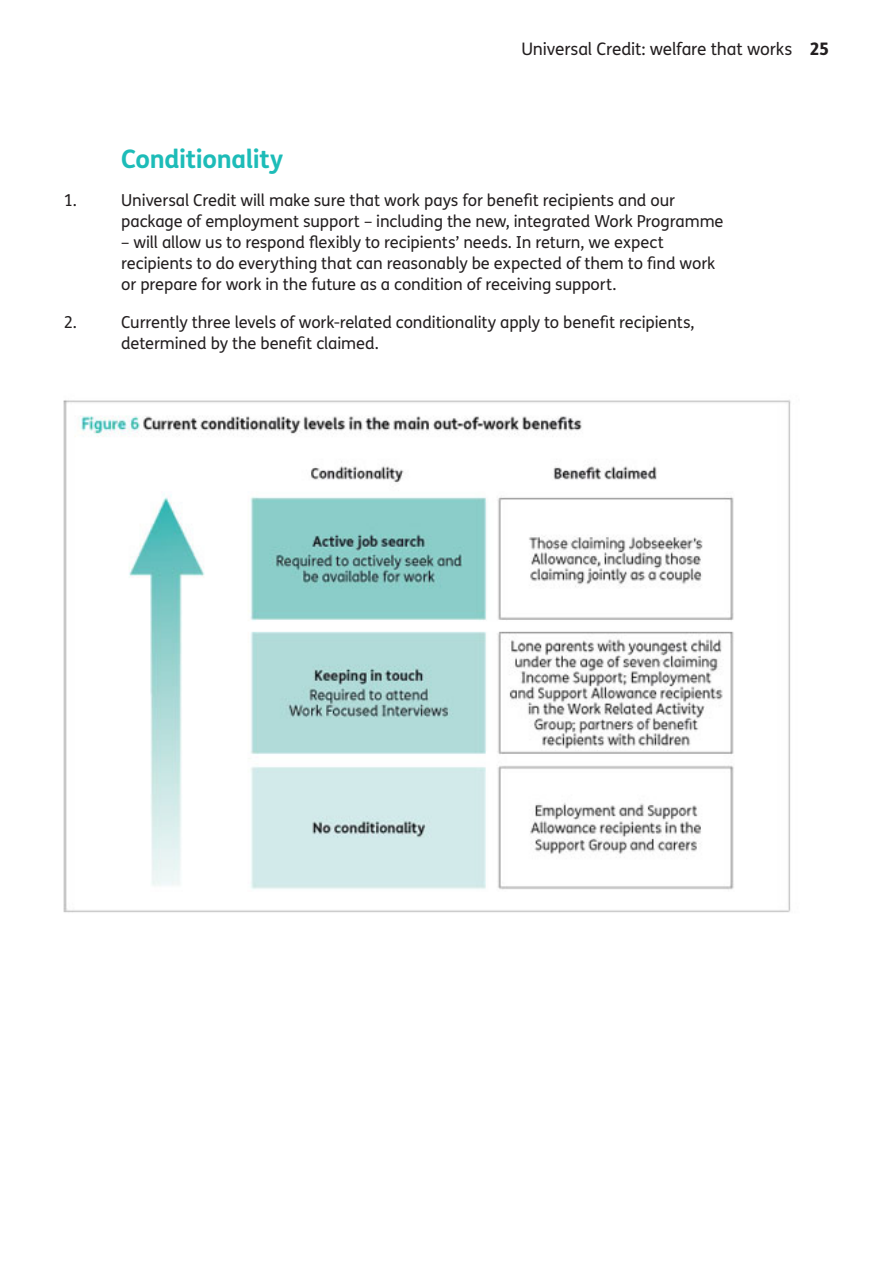
<style>
.page{position:relative;width:893px;height:1263px;background:#fff}
.page>*{position:absolute;margin:0;border:0;box-sizing:border-box;transform-origin:0 0}
.Heading_1{font:700 25.5px "FS Me";letter-spacing:-.015em;color:#1dbcb8}
.t1{font:17.25px "FS Me";letter-spacing:-.01em;color:#231f20}
.Body_text_-_Numbered{font:16.5px/21px "FS Me";letter-spacing:-.005em;color:#231f20}
.s1{font-weight:800}
</style>
<div class="page">
<img style="left:63px;top:400px;width:728px;height:513px">
<h3 class="Heading_1" style="left:121px;top:143px;width:164px">Conditionality</h3>
<p class="t1" style="left:521px;top:39px;width:309px">Universal Credit: welfare that works <span class="s1">25</span></p>
<p class="Body_text_-_Numbered" style="left:64px;top:190px;width:14px">1.</p>
<p class="Body_text_-_Numbered" style="left:121px;top:190px;width:604px">Universal Credit will make sure that work pays for benefit recipients and our package of employment support – including the new, integrated Work Programme</p>
<p class="Body_text_-_Numbered" style="left:121px;top:232px;width:596px">– will allow us to respond flexibly to recipients’ needs. In return, we expect recipients to do everything that can reasonably be expected of them to find work or prepare for work in the future as a condition of receiving support.</p>
<p class="Body_text_-_Numbered" style="left:64px;top:312px;width:15px">2.</p>
<p class="Body_text_-_Numbered" style="left:121px;top:312px;width:575px">Currently three levels of work-related conditionality apply to benefit recipients, determined by the benefit claimed.</p>
</div>
